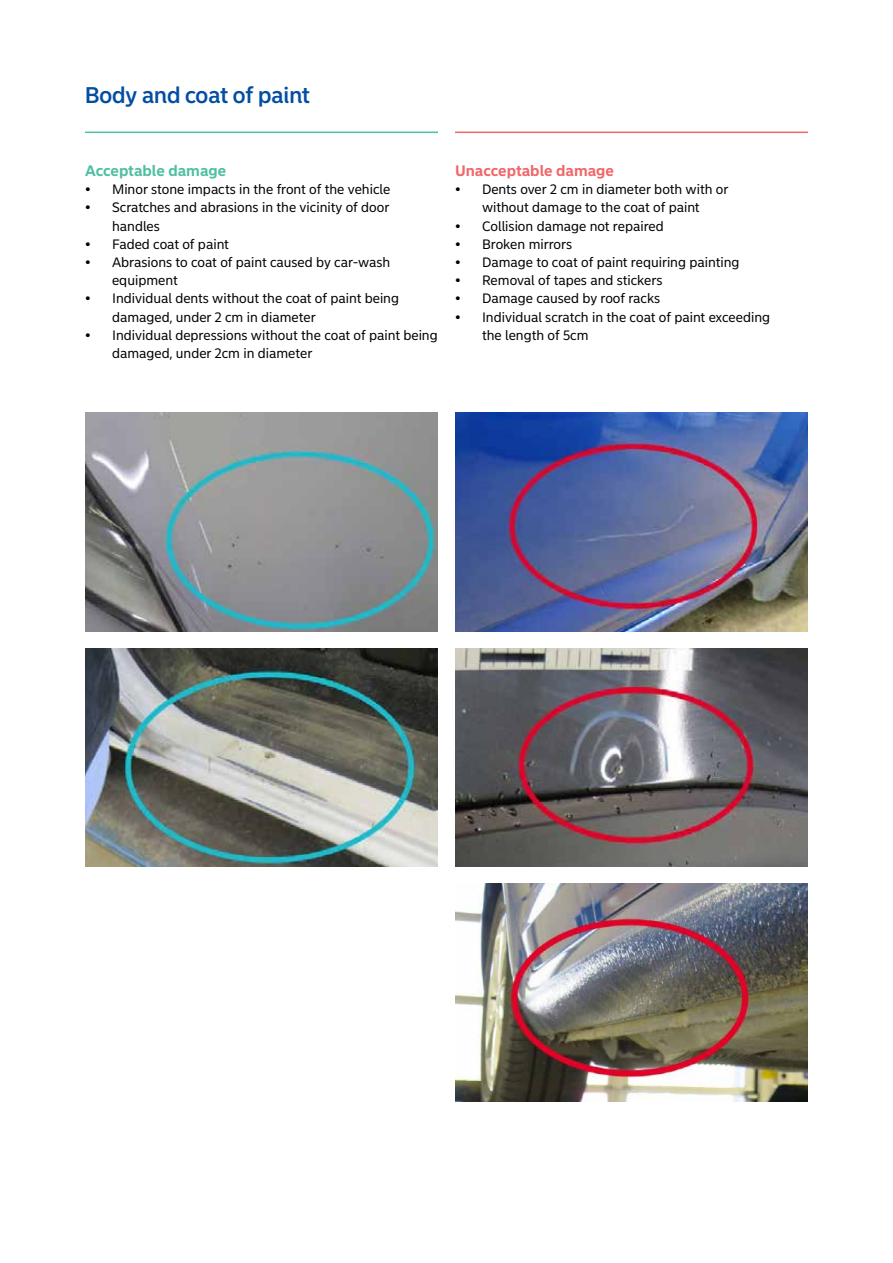
<style>
.page{position:relative;width:893px;height:1263px;background:#fff}
.page>*{position:absolute;margin:0;border:0;box-sizing:border-box;transform-origin:0 0}
.t1{font:500 22.5px "Nordea Sans Large";color:#034ea2}
.t2{font:700 15px "Nordea Sans Small";color:#f16669}
.t3{font:700 15px "Nordea Sans Small";color:#4fbfa3}
.t4{font:13.5px/18.1px "Nordea Sans Small";color:#000}
</style>
<div class="page">
<hr style="left:85px;top:132px;width:353px;height:1px;background:#4fbfa5">
<hr style="left:455px;top:132px;width:353px;height:1px;background:#f1666a">
<img style="left:455px;top:648px;width:353px;height:219px">
<img style="left:455px;top:883px;width:353px;height:218px">
<img style="left:455px;top:413px;width:353px;height:218px">
<img style="left:85px;top:648px;width:353px;height:219px">
<img style="left:85px;top:413px;width:353px;height:218px">
<h1 class="t1" style="left:85px;top:82px;width:226px">Body and coat of paint</h1>
<p class="t3" style="left:85px;top:162px;width:143px">Acceptable damage</p>
<p class="t4" style="left:85px;top:181px;width:307px">• Minor stone impacts in the front of the vehicle</p>
<p class="t4" style="left:112px;top:199px;width:279px;text-indent:-27px">• Scratches and abrasions in the vicinity of door handles</p>
<p class="t4" style="left:85px;top:235px;width:145px">• Faded coat of paint</p>
<p class="t4" style="left:112px;top:253px;width:280px;text-indent:-27px">• Abrasions to coat of paint caused by car-wash equipment</p>
<p class="t4" style="left:112px;top:290px;width:289px;text-indent:-27px">• Individual dents without the coat of paint being damaged, under 2 cm in diameter</p>
<p class="t4" style="left:112px;top:326px;width:327px;text-indent:-27px">• Individual depressions without the coat of paint being damaged, under 2cm in diameter</p>
<p class="t2" style="left:455px;top:162px;width:160px">Unacceptable damage</p>
<p class="t4" style="left:455px;top:181px;width:275px;text-align:center">• Dents over 2 cm in diameter both with or without damage to the coat of paint</p>
<p class="t4" style="left:455px;top:217px;width:210px">• Collision damage not repaired</p>
<p class="t4" style="left:455px;top:235px;width:119px">• Broken mirrors</p>
<p class="t4" style="left:455px;top:253px;width:286px">• Damage to coat of paint requiring painting</p>
<p class="t4" style="left:455px;top:272px;width:209px">• Removal of tapes and stickers</p>
<p class="t4" style="left:455px;top:290px;width:207px">• Damage caused by roof racks</p>
<p class="t4" style="left:482px;top:308px;width:290px;text-indent:-27px">• Individual scratch in the coat of paint exceeding the length of 5cm</p>
</div>
